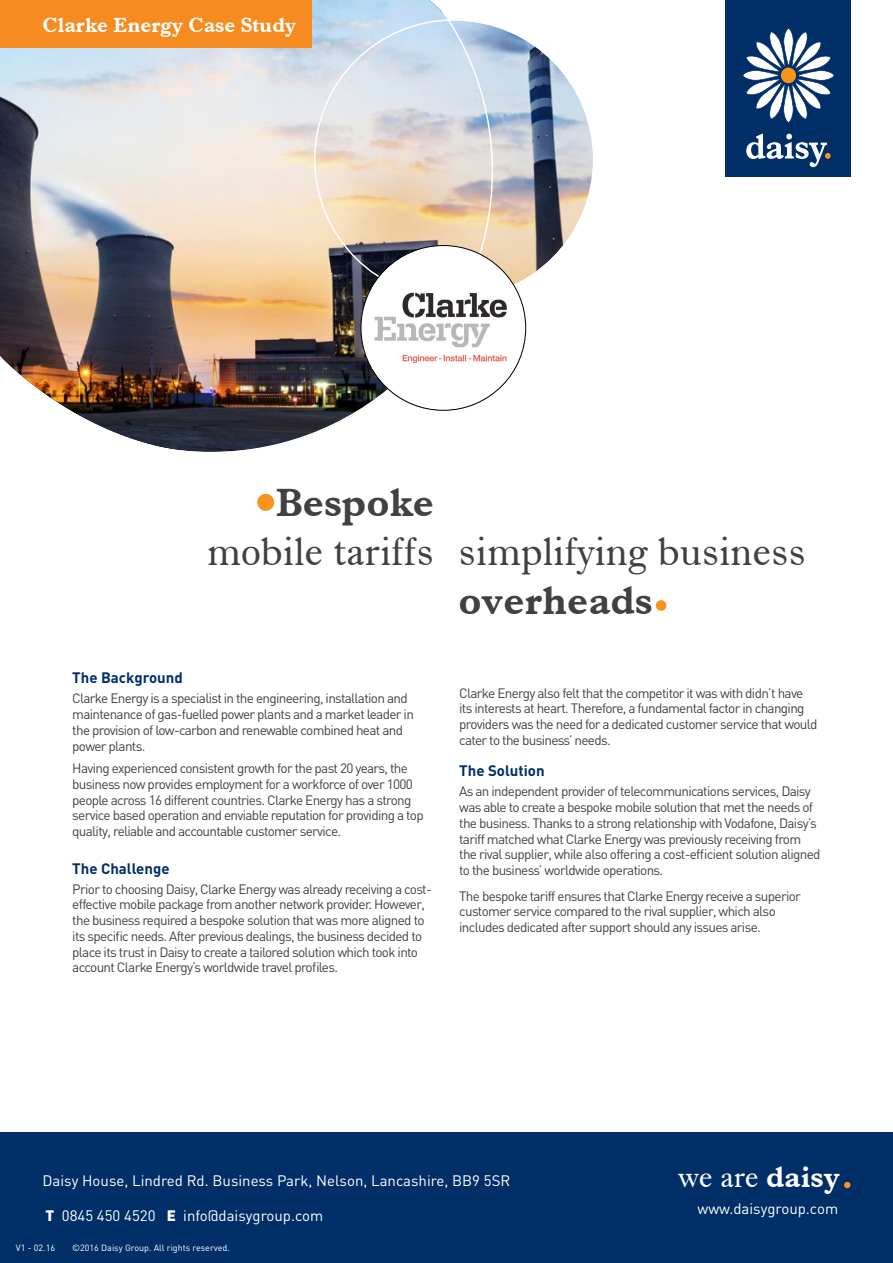
<style>
.page{position:relative;width:893px;height:1263px;background:#fff}
.page>*{position:absolute;margin:0;border:0;box-sizing:border-box;transform-origin:0 0}
.t1{font:40.35px "Dutch 766 BT Roman A";color:#414042}
.t2{font:40.35px "Dutch 766 BT Bold A";color:#414042}
.t3{font:30px "Dutch 766 BT Roman A";color:#fff}
.t4{font:21px "Dutch 766 BT Bold A";color:#fff}
.t5{font:15px "DIN";color:#fff}
.t6{font:700 15px "DIN";color:#002f67}
.t7{font:13.5px/15.8px "DIN";letter-spacing:-.05em;color:#414042}
.t8{font:9px "DIN";color:#fff}
.s1{font-family:"Dutch 766 BT Bold A"}
.s2{font-weight:900}
</style>
<div class="page">
<img style="left:0;top:0;width:593px;height:452px">
<div style="left:361px;top:246px;width:165px;height:164px;background:#fff;border-radius:50%"></div>
<div style="left:0;top:0;width:312px;height:47px;background:#f68b1f"></div>
<div style="left:725px;top:0;width:125px;height:177px;background:#002f67"></div>
<svg style="left:743px;top:28px;width:91px;height:95px"></svg>
<svg style="left:746px;top:134px;width:85px;height:33px"></svg>
<div style="left:257px;top:494px;width:17px;height:17px;background:#f7941e;border-radius:50%"></div>
<div style="left:656px;top:600px;width:10px;height:11px;background:#f7941e;border-radius:50%"></div>
<div style="left:0;top:1133px;width:893px;height:130px;background:#002f67"></div>
<svg style="left:844px;top:1182px;width:6px;height:6px"></svg>
<img style="left:374px;top:292px;width:133px;height:72px">
<h3 class="t4" style="left:43px;top:12px;width:255px">Clarke Energy Case Study</h3>
<h1 class="t2" style="left:276px;top:477px;width:159px">Bespoke</h1>
<h1 class="t1" style="left:207px;top:526px;width:228px">mobile tariffs</h1>
<p class="t6" style="left:72px;top:668px;width:112px">The Background</p>
<p class="t7" style="left:72px;top:690px;width:343px">Clarke Energy is a specialist in the engineering, installation and maintenance of gas-fuelled power plants and a market leader in the provision of low-carbon and renewable combined heat and power plants.</p>
<p class="t7" style="left:72px;top:760px;width:353px">Having experienced consistent growth for the past 20 years, the business now provides employment for a workforce of over 1000 people across 16 different countries. Clarke Energy has a strong service based operation and enviable reputation for providing a top quality, reliable and accountable customer service.</p>
<p class="t6" style="left:72px;top:858px;width:99px">The Challenge</p>
<p class="t7" style="left:72px;top:880px;width:361px">Prior to choosing Daisy, Clarke Energy was already receiving a cost&shy;effective mobile package from another network provider. However, the business required a bespoke solution that was more aligned to its specific needs. After previous dealings, the business decided to place its trust in Daisy to create a tailored solution which took into account Clarke Energy’s worldwide travel profiles.</p>
<h1 class="t1" style="left:459px;top:526px;width:348px">simplifying business</h1>
<h1 class="t2" style="left:459px;top:575px;width:195px">overheads</h1>
<p class="t7" style="left:459px;top:684px;width:360px">Clarke Energy also felt that the competitor it was with didn’t have its interests at heart. Therefore, a fundamental factor in changing providers was the need for a dedicated customer service that would cater to the business’ needs.</p>
<p class="t6" style="left:459px;top:761px;width:87px">The Solution</p>
<p class="t7" style="left:459px;top:783px;width:363px">As an independent provider of telecommunications services, Daisy was able to create a bespoke mobile solution that met the needs of the business. Thanks to a strong relationship with Vodafone, Daisy’s tariff matched what Clarke Energy was previously receiving from the rival supplier, while also offering a cost-efficient solution aligned to the business’ worldwide operations.</p>
<p class="t7" style="left:459px;top:887px;width:343px">The bespoke tariff ensures that Clarke Energy receive a superior customer service compared to the rival supplier, which also includes dedicated after support should any issues arise.</p>
<p class="t5" style="left:43px;top:1171px;width:469px">Daisy House, Lindred Rd. Business Park, Nelson, Lancashire, BB9 5SR</p>
<h2 class="t3" style="left:679px;top:1158px;width:163px">we are <span class="s1">daisy</span></h2>
<p class="t5" style="left:46px;top:1206px;width:279px"><span class="s2">T</span> 0845 450 4520 <span class="s2">E</span> info@daisygroup.com</p>
<p class="t5" style="left:698px;top:1200px;width:142px">www.daisygroup.com</p>
<p class="t8" style="left:16px;top:1242px;width:41px">V1 - 02.16</p>
<p class="t8" style="left:72px;top:1242px;width:159px">©2016 Daisy Group. All rights reserved.</p>
</div>
